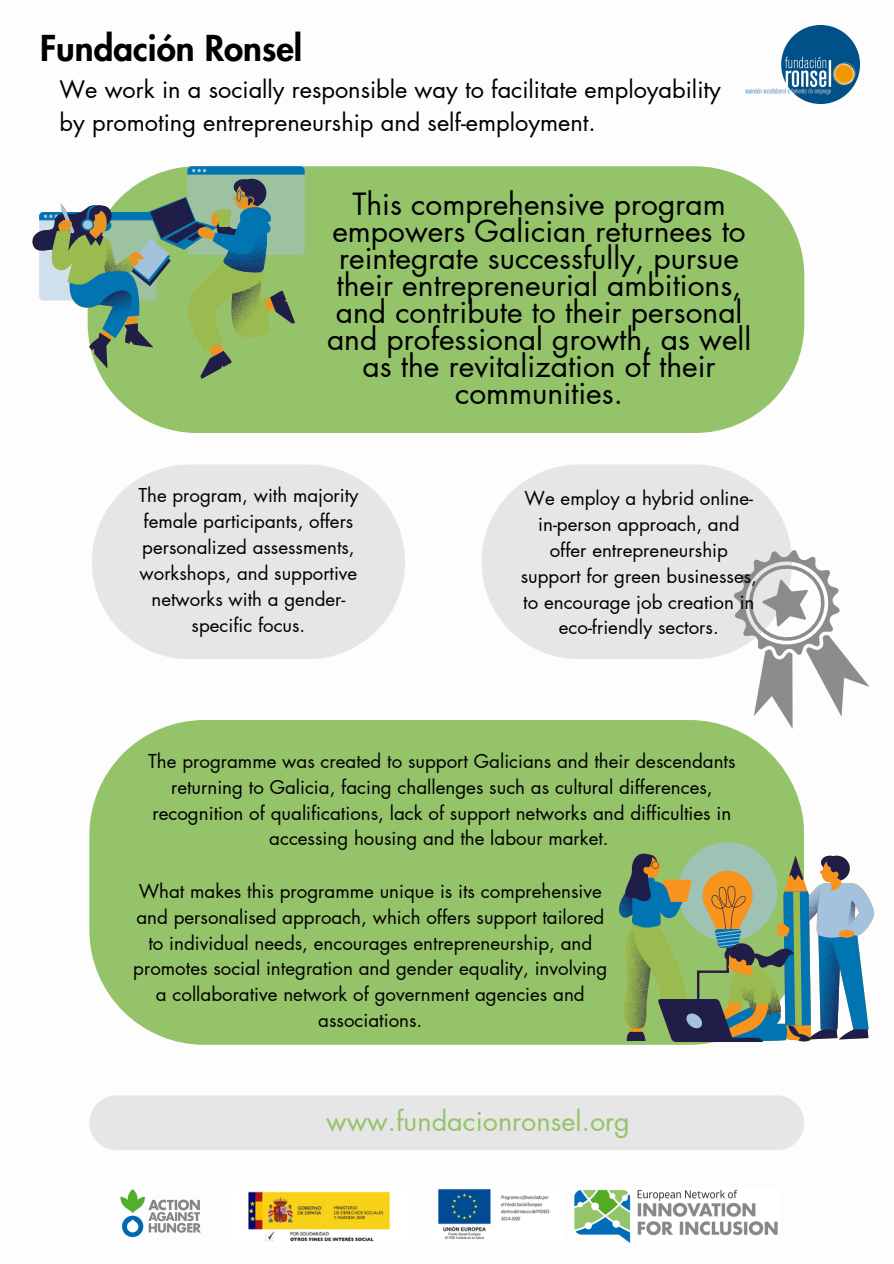
<style>
.page{position:relative;width:894px;height:1264px;background:#fff}
.page>*{position:absolute;margin:0;border:0;box-sizing:border-box;transform-origin:0 0}
.t1{font:800 34.8px "Futura LT Pro";color:#000}
.t2{font:30px/27px "Futura LT Pro";color:#000;text-align:center}
.t3{font:27px "Futura LT Pro";color:#95c36a}
.t4{font:23.55px/32.7px "Futura LT Pro";color:#000}
.t5{font:18.75px/25.8px "Futura LT Pro";color:#000;text-align:center}
</style>
<div class="page">
<div style="left:102px;top:166px;width:702px;height:267px;background:#95c36a"></div>
<div style="left:92px;top:464px;width:313px;height:195px;background:#e7e6e6;border-radius:97px"></div>
<div style="left:89px;top:720px;width:714px;height:324px;background:#95c36a"></div>
<div style="left:481px;top:464px;width:310px;height:195px;background:#e7e6e6;border-radius:97px"></div>
<div style="left:89px;top:1095px;width:715px;height:55px;background:#e7e6e6;border-radius:27px"></div>
<img style="left:120px;top:1189px;width:81px;height:49px">
<img style="left:248px;top:1191px;width:143px;height:51px">
<img style="left:438px;top:1188px;width:112px;height:51px">
<img style="left:574px;top:1189px;width:204px;height:54px">
<svg style="left:32px;top:166px;width:272px;height:213px"></svg>
<svg style="left:616px;top:842px;width:258px;height:202px"></svg>
<svg style="left:721px;top:538px;width:148px;height:199px"></svg>
<img style="left:745px;top:26px;width:114px;height:78px">
<p class="t1" style="left:40px;top:33px;width:263px">Fundación Ronsel</p>
<p class="t4" style="left:60px;top:74px;width:662px">We work in a socially responsible way to facilitate employability by promoting entrepreneurship and self-employment.</p>
<p class="t2" style="left:327px;top:192px;width:425px">This comprehensive program empowers Galician returnees to reintegrate successfully, pursue their entrepreneurial ambitions, and contribute to their personal and professional growth, as well as the revitalization of their communities.</p>
<p class="t5" style="left:138px;top:482px;width:222px">The program, with majority female participants, offers personalized assessments, workshops, and supportive networks with a gender&shy;specific focus.</p>
<p class="t5" style="left:520px;top:486px;width:238px">We employ a hybrid online&shy;in-person approach, and offer entrepreneurship support for green businesses, to encourage job creation in eco-friendly sectors.</p>
<p class="t5" style="left:148px;top:748px;width:588px">The programme was created to support Galicians and their descendants returning to Galicia, facing challenges such as cultural differences, recognition of qualifications, lack of support networks and difficulties in accessing housing and the labour market.</p>
<p class="t5" style="left:133px;top:878px;width:475px">What makes this programme unique is its comprehensive and personalised approach, which offers support tailored to individual needs, encourages entrepreneurship, and promotes social integration and gender equality, involving a collaborative network of government agencies and associations.</p>
<p class="t3" style="left:326px;top:1108px;width:305px">www.fundacionronsel.org</p>
</div>
